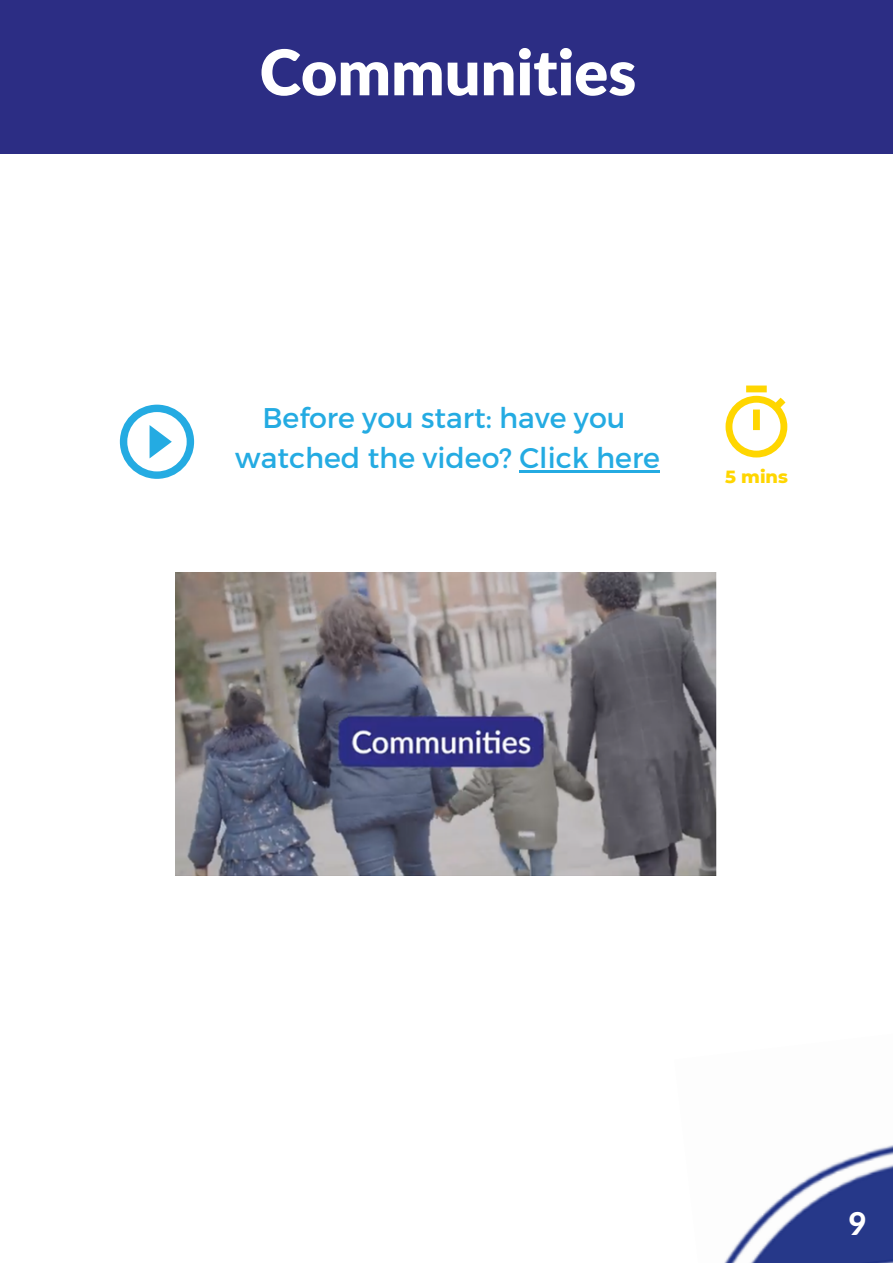
<style>
.page{position:relative;width:893px;height:1264px;background:#fff}
.page>*{position:absolute;margin:0;border:0;box-sizing:border-box;transform-origin:0 0}
.t1{font:900 63px "Lato";color:#fff}
.t2{font:800 31.5px "Lato";color:#fff}
.t3{font:28.5px "Montserrat";color:#24abe2}
.t4{font:800 18px "Montserrat";color:#ffd600}
</style>
<div class="page">
<img style="left:724px;top:1145px;width:168px;height:117px">
<svg style="left:725px;top:385px;width:62px;height:72px"></svg>
<div style="left:0;top:0;width:892px;height:154px;background:#2c2d84"></div>
<svg style="left:120px;top:404px;width:74px;height:75px"></svg>
<img style="left:175px;top:572px;width:541px;height:303px">
<hr style="left:519px;top:470px;width:141px;height:2px;background:#24abe2">
<p class="t1" style="left:259px;top:33px;width:378px">Communities</p>
<p class="t3" style="left:262px;top:399px;width:364px">Before you start: have you</p>
<p class="t3" style="left:235px;top:439px;width:426px">watched the video? Click here</p>
<p class="t4" style="left:725px;top:465px;width:64px">5 mins</p>
<p class="t2" style="left:848px;top:1203px;width:20px">9</p>
</div>
